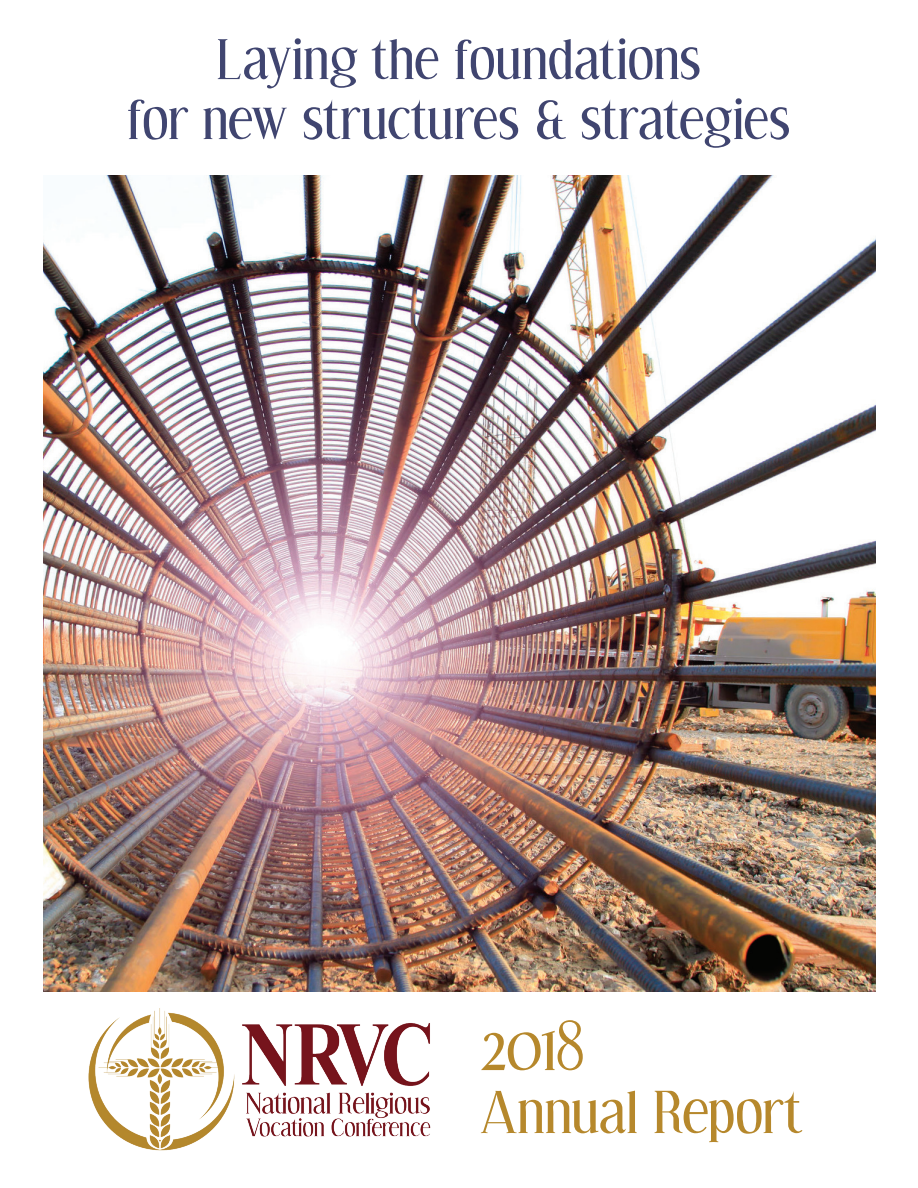
<style>
.page{position:relative;width:918px;height:1188px;background:#fff}
.page>*{position:absolute;margin:0;border:0;box-sizing:border-box;transform-origin:0 0}
.t1{font:64.5px "Effloresce";color:#b6882c;scale:.9 1}
.t2{font:55.5px "Effloresce";letter-spacing:-.005em;color:#b6882c}
.t3{font:54px/60px "Effloresce";color:#404570;text-align:center}
</style>
<div class="page">
<img style="left:44px;top:176px;width:832px;height:815px">
<img style="left:88px;top:1008px;width:343px;height:143px">
<p class="t3" style="left:127px;top:34px;width:665px">Laying the foundations<br>for new structures &amp; strategies</p>
<p class="t1" style="left:481px;top:1011px;width:117px">2018</p>
<p class="t2" style="left:481px;top:1082px;width:322px">Annual Report</p>
</div>
